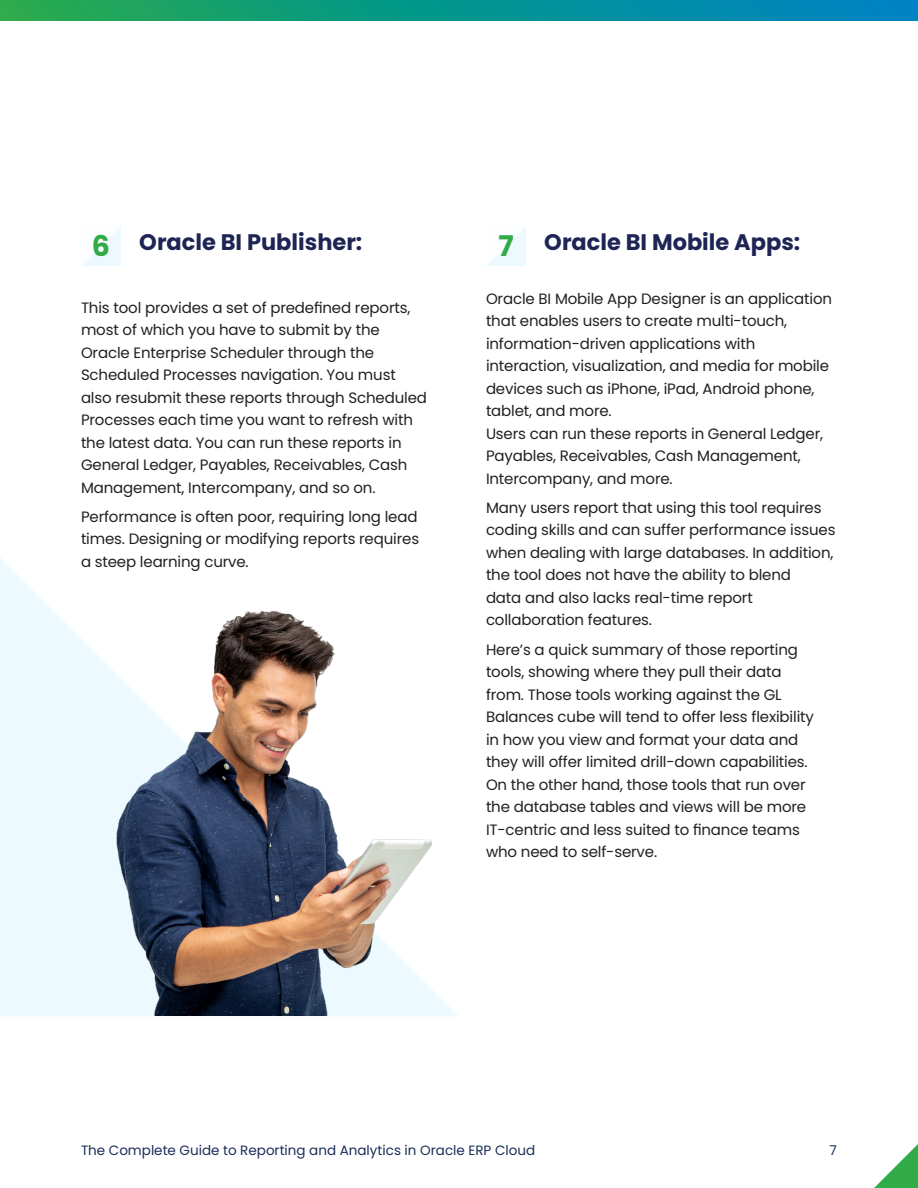
<style>
.page{position:relative;width:918px;height:1188px;background:#fff}
.page>*{position:absolute;margin:0;border:0;box-sizing:border-box;transform-origin:0 0}
.t1{font:700 28.5px "Poppins";color:#31ab46}
.t2{font:700 22.5px "Poppins";color:#1e2454}
.body{font:15px/22.5px "Poppins";letter-spacing:-.01em;color:#231f20}
.t3{font:13.5px "Poppins";color:#1b2e59}
</style>
<div class="page">
<svg style="left:874px;top:1144px;width:44px;height:44px"></svg>
<div style="left:0;top:0;width:918px;height:21px;background:linear-gradient(to right,#20aa4f,#0082c9)"></div>
<svg style="left:82px;top:227px;width:39px;height:39px"></svg>
<svg style="left:487px;top:227px;width:39px;height:39px"></svg>
<svg style="left:0;top:558px;width:458px;height:458px;fill:#ecfaff"></svg>
<img style="left:110px;top:602px;width:329px;height:413px">
<p class="t1" style="left:92px;top:229px;width:20px">6</p>
<h2 class="t2" style="left:139px;top:229px;width:225px">Oracle BI Publisher:</h2>
<p class="t1" style="left:498px;top:229px;width:17px">7</p>
<h2 class="t2" style="left:544px;top:229px;width:257px">Oracle BI Mobile Apps:</h2>
<p class="body" style="left:81px;top:296px;width:348px">This tool provides a set of predefined reports, most of which you have to submit by the Oracle Enterprise Scheduler through the Scheduled Processes navigation. You must also resubmit these reports through Scheduled Processes each time you want to refresh with the latest data. You can run these reports in General Ledger, Payables, Receivables, Cash Management, Intercompany, and so on.</p>
<p class="body" style="left:81px;top:506px;width:340px;text-align:justify">Performance is often poor, requiring long lead times. Designing or modifying reports requires a steep learning curve.</p>
<p class="body" style="left:486px;top:287px;width:348px">Oracle BI Mobile App Designer is an application that enables users to create multi-touch, information-driven applications with interaction, visualization, and media for mobile devices such as iPhone, iPad, Android phone, tablet, and more.<br>Users can run these reports in General Ledger, Payables, Receivables, Cash Management, Intercompany, and more.</p>
<p class="body" style="left:486px;top:497px;width:351px">Many users report that using this tool requires coding skills and can suffer performance issues when dealing with large databases. In addition, the tool does not have the ability to blend<br>data and also lacks real-time report collaboration features.</p>
<p class="body" style="left:486px;top:638px;width:329px">Here’s a quick summary of those reporting tools, showing where they pull their data from. Those tools working against the GL Balances cube will tend to offer less flexibility in how you view and format your data and they will offer limited drill-down capabilities.<br>On the other hand, those tools that run over the database tables and views will be more IT-centric and less suited to finance teams who need to self-serve.</p>
<p class="t3" style="left:81px;top:1142px;width:456px">The Complete Guide to Reporting and Analytics in Oracle ERP Cloud</p>
<p class="t3" style="left:830px;top:1142px;width:9px">7</p>
</div>
